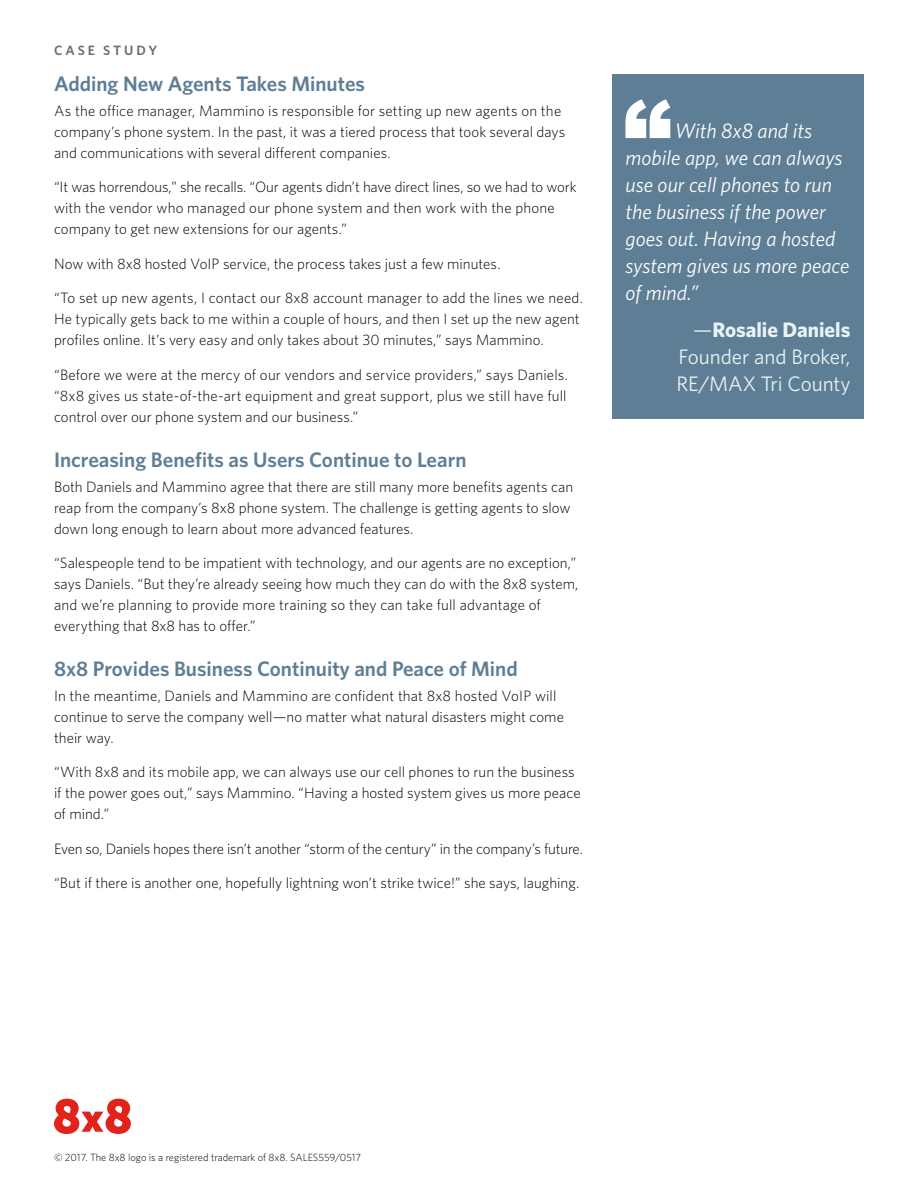
<style>
.page{position:relative;width:918px;height:1188px;background:#fff}
.page>*{position:absolute;margin:0;border:0;box-sizing:border-box;transform-origin:0 0}
.t1{font:italic 21px/27px "Whitney";color:#fff}
.t2{font:600 21px "Whitney";color:#5e7e95}
.t3{font:21px/27px "Whitney";color:#eaf3f3;text-align:justify}
.t4{font:300 15px/21px "Whitney";color:#000}
.t5{font:600 13.5px "Whitney";letter-spacing:.22em;color:#6d6e71}
.t6{font:300 10.5px "Whitney";color:#000}
.s1{font-weight:700}
</style>
<div class="page">
<svg style="left:54px;top:1099px;width:77px;height:35px"></svg>
<div style="left:612px;top:74px;width:252px;height:345px;background:#5e7e95"></div>
<svg style="left:626px;top:99px;width:44px;height:39px"></svg>
<p class="t5" style="left:54px;top:41px;width:105px">CASE STUDY</p>
<h1 class="t2" style="left:54px;top:70px;width:313px">Adding New Agents Takes Minutes</h1>
<p class="t4" style="left:54px;top:99px;width:513px">As the office manager, Mammino is responsible for setting up new agents on the company’s phone system. In the past, it was a tiered process that took several days and communications with several different companies.</p>
<p class="t4" style="left:54px;top:176px;width:524px">“It was horrendous,” she recalls. “Our agents didn’t have direct lines, so we had to work with the vendor who managed our phone system and then work with the phone company to get new extensions for our agents.”</p>
<p class="t4" style="left:54px;top:252px;width:448px">Now with 8x8 hosted VoIP service, the process takes just a few minutes.</p>
<p class="t4" style="left:54px;top:287px;width:530px">“To set up new agents, I contact our 8x8 account manager to add the lines we need.<br>He typically gets back to me within a couple of hours, and then I set up the new agent profiles online. It’s very easy and only takes about 30 minutes,” says Mammino.</p>
<p class="t4" style="left:54px;top:363px;width:515px;text-align:justify">“Before we were at the mercy of our vendors and service providers,” says Daniels. “8x8 gives us state-of-the-art equipment and great support, plus we still have full control over our phone system and our business.”</p>
<h1 class="t2" style="left:54px;top:446px;width:414px">Increasing Benefits as Users Continue to Learn</h1>
<p class="t4" style="left:54px;top:475px;width:521px">Both Daniels and Mammino agree that there are still many more benefits agents can reap from the company’s 8x8 phone system. The challenge is getting agents to slow down long enough to learn about more advanced features.</p>
<p class="t4" style="left:54px;top:552px;width:526px">“Salespeople tend to be impatient with technology, and our agents are no exception,” says Daniels. “But they’re already seeing how much they can do with the 8x8 system, and we’re planning to provide more training so they can take full advantage of everything that 8x8 has to offer.”</p>
<h1 class="t2" style="left:54px;top:655px;width:465px">8x8 Provides Business Continuity and Peace of Mind</h1>
<p class="t4" style="left:54px;top:685px;width:512px">In the meantime, Daniels and Mammino are confident that 8x8 hosted VoIP will continue to serve the company well—no matter what natural disasters might come their way.</p>
<p class="t4" style="left:54px;top:761px;width:528px">“With 8x8 and its mobile app, we can always use our cell phones to run the business if the power goes out,” says Mammino. “Having a hosted system gives us more peace of mind.”</p>
<p class="t4" style="left:54px;top:838px;width:531px">Even so, Daniels hopes there isn’t another “storm of the century” in the company’s future.</p>
<p class="t4" style="left:54px;top:872px;width:527px">“But if there is another one, hopefully lightning won’t strike twice!” she says, laughing.</p>
<h1 class="t1" style="left:625px;top:117px;width:226px;text-indent:49px">With 8x8 and its mobile app, we can always use our cell phones to run the business if the power goes out. Having a hosted system gives us more peace of mind.”</h1>
<h1 class="t3" style="left:676px;top:316px;width:176px;text-indent:17px">—<span class="s1">Rosalie Daniels </span>Founder and Broker, RE/MAX Tri County</h1>
<p class="t6" style="left:54px;top:1150px;width:309px">© 2017. The 8x8 logo is a registered trademark of 8x8. SALES559/0517</p>
</div>
